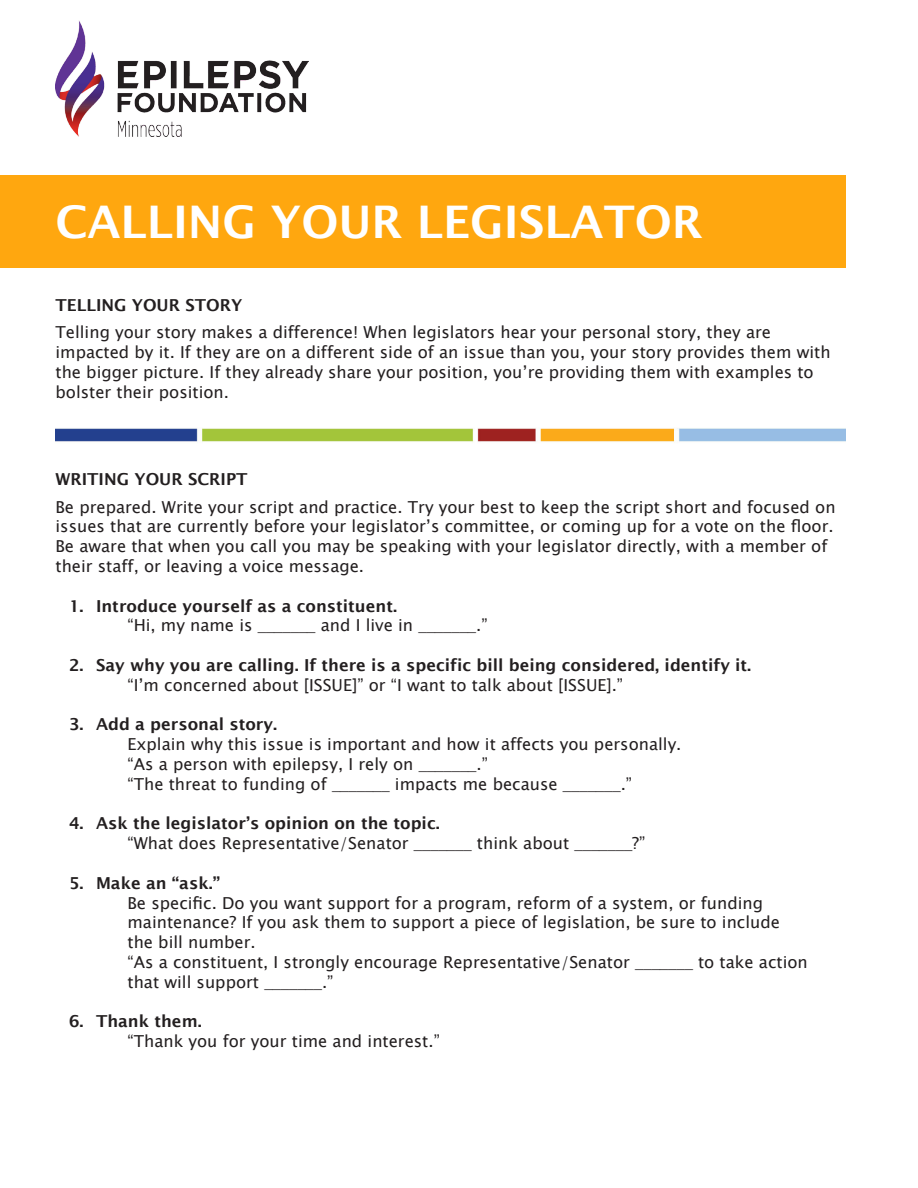
<style>
.page{position:relative;width:918px;height:1188px;background:#fff}
.page>*{position:absolute;margin:0;border:0;box-sizing:border-box;transform-origin:0 0}
.t1{font:600 45px "Lucida Sans";color:#fff}
.t2{font:16.5px/19.8px "Lucida Sans Unicode";color:#231f20}
.t3{font:600 16.5px "Lucida Sans";color:#231f20}
.s1{font-family:"Garamond"}
</style>
<div class="page">
<img style="left:56px;top:428px;width:790px;height:14px">
<div style="left:0;top:175px;width:846px;height:93px;background:#ffa70f"></div>
<img style="left:56px;top:21px;width:253px;height:116px">
<p class="t1" style="left:56px;top:197px;width:649px">CALLING YOUR LEGISLATOR</p>
<p class="t3" style="left:56px;top:296px;width:189px">TELLING YOUR STORY</p>
<p class="t2" style="left:56px;top:323px;width:777px">Telling your story makes a difference! When legislators hear your personal story, they are impacted by it. If they are on a different side of an issue than you, your story provides them with the bigger picture. If they already share your position, you’re providing them with examples to bolster their position.</p>
<p class="t3" style="left:56px;top:470px;width:194px">WRITING YOUR SCRIPT</p>
<p class="t2" style="left:56px;top:497px;width:782px">Be prepared. Write your script and practice. Try your best to keep the script short and focused on issues that are currently before your legislator’s committee, or coming up for a vote on the floor.<br>Be aware that when you call you may be speaking with your legislator directly, with a member of their staff, or leaving a voice message.</p>
<p class="t3" style="left:69px;top:596px;width:330px">1. Introduce yourself as a constituent.</p>
<p class="t2" style="left:128px;top:616px;width:362px">“Hi, my name is <span class="s1">_______</span> and I live in <span class="s1">_______</span>.”</p>
<p class="t3" style="left:69px;top:656px;width:684px">2. Say why you are calling. If there is a specific bill being considered, identify it.</p>
<p class="t2" style="left:128px;top:675px;width:497px">“I’m concerned about [ISSUE]” or “I want to talk about [ISSUE].”</p>
<p class="t3" style="left:69px;top:715px;width:210px">3. Add a personal story.</p>
<p class="t2" style="left:128px;top:734px;width:556px">Explain why this issue is important and how it affects you personally.</p>
<p class="t2" style="left:128px;top:754px;width:362px">“As a person with epilepsy, I rely on <span class="s1">_______</span>.”</p>
<p class="t2" style="left:128px;top:774px;width:506px">“The threat to funding of <span class="s1">_______</span> impacts me because <span class="s1">_______</span>.”</p>
<p class="t3" style="left:69px;top:814px;width:372px">4. Ask the legislator’s opinion on the topic.</p>
<p class="t2" style="left:128px;top:833px;width:519px">“What does Representative/Senator <span class="s1">_______</span> think about <span class="s1">_______</span>?”</p>
<p class="t3" style="left:69px;top:873px;width:153px">5. Make an “ask.”</p>
<p class="t2" style="left:128px;top:893px;width:654px">Be specific. Do you want support for a program, reform of a system, or funding maintenance? If you ask them to support a piece of legislation, be sure to include the bill number.</p>
<p class="t2" style="left:128px;top:952px;width:682px">“As a constituent, I strongly encourage Representative/Senator <span class="s1">_______</span> to take action that will support <span class="s1">_______</span>.”</p>
<p class="t3" style="left:69px;top:1012px;width:134px">6. Thank them.</p>
<p class="t2" style="left:128px;top:1031px;width:314px">“Thank you for your time and interest.”</p>
</div>
